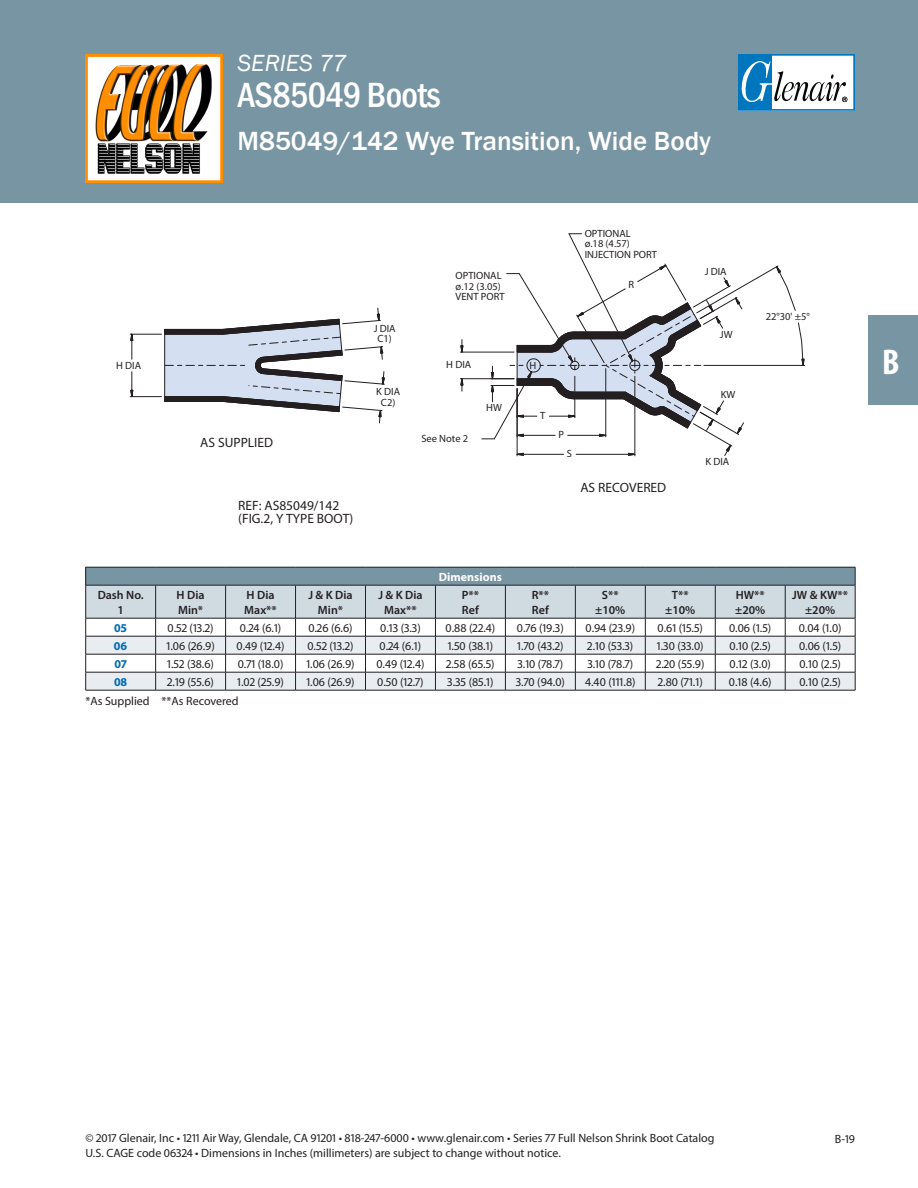
<style>
.page{position:relative;width:918px;height:1188px;background:#fff}
.page>*{position:absolute;margin:0;border:0;box-sizing:border-box;transform-origin:0 0}
.catalog_section{font:500 condensed 36px "Franklin Gothic";letter-spacing:-.02em;color:#fff}
.t1{font:700 condensed 36px "Myriad Pro";color:#fff}
.item_description{font:500 27px "Franklin Gothic";color:#fff}
.series{font:italic 24px "Franklin Gothic";color:#fff}
.t2{font:13.5px/13.5px "Myriad Pro";color:#231f20}
.table_txt_ctr{font:12px "Myriad Pro";color:#231f20}
.table_subhd_semibld{font:600 12px "Myriad Pro";color:#231f20}
.table_title{font:700 12px "Myriad Pro";color:#fff}
.table_txt_ctr-2{font:700 12px "Myriad Pro";color:#006bb6}
.t3{font:10.5px/10.5px "Myriad Pro";color:#231f20;text-align:center}
</style>
<div class="page">
<div style="left:0;top:0;width:918px;height:202px;background:#7895a3"></div>
<svg style="left:738px;top:54px;width:117px;height:57px;background:#9fc3d9"></svg>
<img style="left:85px;top:54px;width:138px;height:129px">
<div style="left:868px;top:315px;width:50px;height:90px;background:#7895a3"></div>
<hr style="left:460px;top:352px;width:54px;height:1px;background:#231f20">
<hr style="left:460px;top:378px;width:54px;height:1px;background:#231f20">
<svg style="left:460px;top:339px;width:4px;height:14px"></svg>
<svg style="left:460px;top:378px;width:4px;height:14px"></svg>
<svg style="left:164px;top:307px;width:221px;height:117px"></svg>
<hr style="left:130px;top:396px;width:32px;height:1px;background:#231f20">
<hr style="left:130px;top:334px;width:32px;height:1px;background:#231f20">
<svg style="left:130px;top:371px;width:4px;height:27px"></svg>
<svg style="left:130px;top:333px;width:4px;height:27px"></svg>
<svg style="left:482px;top:233px;width:323px;height:224px"></svg>
<hr style="left:86px;top:690px;width:70px;height:1px;background:#231f20">
<hr style="left:156px;top:690px;width:70px;height:1px;background:#231f20">
<hr style="left:226px;top:690px;width:70px;height:1px;background:#231f20">
<hr style="left:296px;top:690px;width:70px;height:1px;background:#231f20">
<hr style="left:366px;top:690px;width:69px;height:1px;background:#231f20">
<hr style="left:435px;top:690px;width:70px;height:1px;background:#231f20">
<hr style="left:505px;top:690px;width:70px;height:1px;background:#231f20">
<hr style="left:575px;top:690px;width:70px;height:1px;background:#231f20">
<hr style="left:645px;top:690px;width:70px;height:1px;background:#231f20">
<hr style="left:715px;top:690px;width:70px;height:1px;background:#231f20">
<hr style="left:785px;top:690px;width:70px;height:1px;background:#231f20">
<svg style="left:85px;top:567px;width:771px;height:123px"></svg>
<hr style="left:86px;top:585px;width:70px;height:1px;background:#231f20">
<hr style="left:156px;top:585px;width:70px;height:1px;background:#231f20">
<hr style="left:226px;top:585px;width:70px;height:1px;background:#231f20">
<hr style="left:296px;top:585px;width:70px;height:1px;background:#231f20">
<hr style="left:366px;top:585px;width:69px;height:1px;background:#231f20">
<hr style="left:435px;top:585px;width:70px;height:1px;background:#231f20">
<hr style="left:505px;top:585px;width:70px;height:1px;background:#231f20">
<hr style="left:575px;top:585px;width:70px;height:1px;background:#231f20">
<hr style="left:645px;top:585px;width:70px;height:1px;background:#231f20">
<hr style="left:715px;top:585px;width:70px;height:1px;background:#231f20">
<hr style="left:785px;top:585px;width:70px;height:1px;background:#231f20">
<p class="series" style="left:238px;top:48px;width:111px">SERIES 77</p>
<p class="catalog_section" style="left:238px;top:71px;width:205px">AS85049 Boots</p>
<p class="item_description" style="left:238px;top:125px;width:475px">M85049/142 Wye Transition, Wide Body</p>
<p class="t3" style="left:374px;top:323px;width:24px">J DIA<br>C1)</p>
<p class="t3" style="left:456px;top:270px;width:51px;text-align:left">OPTIONAL ø.12 (3.05)<br>VENT PORT</p>
<p class="t3" style="left:446px;top:359px;width:27px">H DIA</p>
<p class="t3" style="left:116px;top:360px;width:27px">H DIA</p>
<p class="t3" style="left:529px;top:360px;width:8px">H</p>
<p class="t2" style="left:200px;top:436px;width:74px">AS SUPPLIED</p>
<p class="t2" style="left:238px;top:498px;width:117px">REF: AS85049/142 (FIG.2, Y TYPE BOOT)</p>
<p class="t3" style="left:376px;top:387px;width:25px">K DIA<br>C2)</p>
<p class="t3" style="left:421px;top:433px;width:48px">See Note 2</p>
<p class="t3" style="left:486px;top:402px;width:17px">HW</p>
<p class="t3" style="left:540px;top:410px;width:7px">T</p>
<p class="t3" style="left:585px;top:228px;width:74px;text-align:left">OPTIONAL<br>ø.18 (4.57)<br>INJECTION PORT</p>
<p class="t3" style="left:628px;top:279px;width:7px">R</p>
<p class="t3" style="left:558px;top:430px;width:7px">P</p>
<p class="t3" style="left:567px;top:448px;width:7px">S</p>
<p class="t2" style="left:580px;top:481px;width:87px">AS RECOVERED</p>
<p class="t3" style="left:705px;top:266px;width:24px">J DIA</p>
<p class="t3" style="left:720px;top:329px;width:14px">JW</p>
<p class="t3" style="left:721px;top:389px;width:16px">KW</p>
<p class="t3" style="left:705px;top:456px;width:25px">K DIA</p>
<p class="t3" style="left:766px;top:311px;width:46px">22°30' ±5°</p>
<p class="table_subhd_semibld" style="left:98px;top:587px;width:47px">Dash No.</p>
<p class="table_subhd_semibld" style="left:117px;top:602px;width:8px">1</p>
<p class="table_subhd_semibld" style="left:177px;top:587px;width:29px">H Dia</p>
<p class="table_subhd_semibld" style="left:178px;top:602px;width:27px">Min*</p>
<p class="table_subhd_semibld" style="left:247px;top:587px;width:29px">H Dia</p>
<p class="table_subhd_semibld" style="left:244px;top:602px;width:34px">Max**</p>
<p class="table_subhd_semibld" style="left:308px;top:587px;width:46px">J &amp; K Dia</p>
<p class="table_subhd_semibld" style="left:318px;top:602px;width:27px">Min*</p>
<p class="table_subhd_semibld" style="left:378px;top:587px;width:46px">J &amp; K Dia</p>
<p class="table_subhd_semibld" style="left:384px;top:602px;width:34px">Max**</p>
<p class="table_title" style="left:439px;top:569px;width:65px">Dimensions</p>
<p class="table_subhd_semibld" style="left:462px;top:587px;width:19px">P**</p>
<p class="table_subhd_semibld" style="left:462px;top:602px;width:18px">Ref</p>
<p class="table_subhd_semibld" style="left:532px;top:587px;width:19px">R**</p>
<p class="table_subhd_semibld" style="left:532px;top:602px;width:18px">Ref</p>
<p class="table_subhd_semibld" style="left:602px;top:587px;width:18px">S**</p>
<p class="table_subhd_semibld" style="left:595px;top:602px;width:32px">±10%</p>
<p class="table_subhd_semibld" style="left:672px;top:587px;width:18px">T**</p>
<p class="table_subhd_semibld" style="left:665px;top:602px;width:32px">±10%</p>
<p class="table_subhd_semibld" style="left:736px;top:587px;width:30px">HW**</p>
<p class="table_subhd_semibld" style="left:735px;top:602px;width:32px">±20%</p>
<p class="table_subhd_semibld" style="left:792px;top:587px;width:57px">JW &amp; KW**</p>
<p class="table_subhd_semibld" style="left:805px;top:602px;width:32px">±20%</p>
<p class="table_txt_ctr-2" style="left:114px;top:620px;width:14px">05</p>
<p class="table_txt_ctr" style="left:168px;top:620px;width:48px">0.52 (13.2)</p>
<p class="table_txt_ctr" style="left:240px;top:620px;width:43px">0.24 (6.1)</p>
<p class="table_txt_ctr" style="left:308px;top:620px;width:46px">0.26 (6.6)</p>
<p class="table_txt_ctr" style="left:380px;top:620px;width:42px">0.13 (3.3)</p>
<p class="table_txt_ctr" style="left:446px;top:620px;width:51px">0.88 (22.4)</p>
<p class="table_txt_ctr" style="left:517px;top:620px;width:48px">0.76 (19.3)</p>
<p class="table_txt_ctr" style="left:586px;top:620px;width:51px">0.94 (23.9)</p>
<p class="table_txt_ctr" style="left:658px;top:620px;width:47px">0.61 (15.5)</p>
<p class="table_txt_ctr" style="left:729px;top:620px;width:44px">0.06 (1.5)</p>
<p class="table_txt_ctr" style="left:799px;top:620px;width:44px">0.04 (1.0)</p>
<p class="table_txt_ctr-2" style="left:114px;top:638px;width:15px">06</p>
<p class="table_txt_ctr" style="left:166px;top:638px;width:50px">1.06 (26.9)</p>
<p class="table_txt_ctr" style="left:237px;top:638px;width:50px">0.49 (12.4)</p>
<p class="table_txt_ctr" style="left:308px;top:638px;width:48px">0.52 (13.2)</p>
<p class="table_txt_ctr" style="left:380px;top:638px;width:43px">0.24 (6.1)</p>
<p class="table_txt_ctr" style="left:448px;top:638px;width:47px">1.50 (38.1)</p>
<p class="table_txt_ctr" style="left:517px;top:638px;width:48px">1.70 (43.2)</p>
<p class="table_txt_ctr" style="left:587px;top:638px;width:48px">2.10 (53.3)</p>
<p class="table_txt_ctr" style="left:657px;top:638px;width:48px">1.30 (33.0)</p>
<p class="table_txt_ctr" style="left:730px;top:638px;width:43px">0.10 (2.5)</p>
<p class="table_txt_ctr" style="left:799px;top:638px;width:44px">0.06 (1.5)</p>
<p class="table_txt_ctr-2" style="left:115px;top:656px;width:14px">07</p>
<p class="table_txt_ctr" style="left:167px;top:656px;width:48px">1.52 (38.6)</p>
<p class="table_txt_ctr" style="left:238px;top:656px;width:47px">0.71 (18.0)</p>
<p class="table_txt_ctr" style="left:306px;top:656px;width:50px">1.06 (26.9)</p>
<p class="table_txt_ctr" style="left:376px;top:656px;width:50px">0.49 (12.4)</p>
<p class="table_txt_ctr" style="left:446px;top:656px;width:50px">2.58 (65.5)</p>
<p class="table_txt_ctr" style="left:517px;top:656px;width:47px">3.10 (78.7)</p>
<p class="table_txt_ctr" style="left:587px;top:656px;width:47px">3.10 (78.7)</p>
<p class="table_txt_ctr" style="left:656px;top:656px;width:50px">2.20 (55.9)</p>
<p class="table_txt_ctr" style="left:730px;top:656px;width:43px">0.12 (3.0)</p>
<p class="table_txt_ctr" style="left:799px;top:656px;width:43px">0.10 (2.5)</p>
<p class="table_txt_ctr-2" style="left:114px;top:674px;width:15px">08</p>
<p class="table_txt_ctr" style="left:167px;top:674px;width:48px">2.19 (55.6)</p>
<p class="table_txt_ctr" style="left:237px;top:674px;width:48px">1.02 (25.9)</p>
<p class="table_txt_ctr" style="left:306px;top:674px;width:50px">1.06 (26.9)</p>
<p class="table_txt_ctr" style="left:377px;top:674px;width:48px">0.50 (12.7)</p>
<p class="table_txt_ctr" style="left:447px;top:674px;width:48px">3.35 (85.1)</p>
<p class="table_txt_ctr" style="left:516px;top:674px;width:51px">3.70 (94.0)</p>
<p class="table_txt_ctr" style="left:585px;top:674px;width:52px">4.40 (111.8)</p>
<p class="table_txt_ctr" style="left:658px;top:674px;width:46px">2.80 (71.1)</p>
<p class="table_txt_ctr" style="left:729px;top:674px;width:44px">0.18 (4.6)</p>
<p class="table_txt_ctr" style="left:799px;top:674px;width:43px">0.10 (2.5)</p>
<p class="table_txt_ctr" style="left:86px;top:694px;width:155px">*As Supplied **As Recovered</p>
<h1 class="t1" style="left:882px;top:339px;width:19px">B</h1>
<p class="table_txt_ctr" style="left:86px;top:1131px;width:631px">© 2017 Glenair, Inc • 1211 Air Way, Glendale, CA 91201 • 818-247-6000 • www.glenair.com • Series 77 Full Nelson Shrink Boot Catalog</p>
<p class="table_txt_ctr" style="left:835px;top:1132px;width:22px">B-19</p>
<p class="table_txt_ctr" style="left:86px;top:1146px;width:477px">U.S. CAGE code 06324 • Dimensions in Inches (millimeters) are subject to change without notice.</p>
</div>
